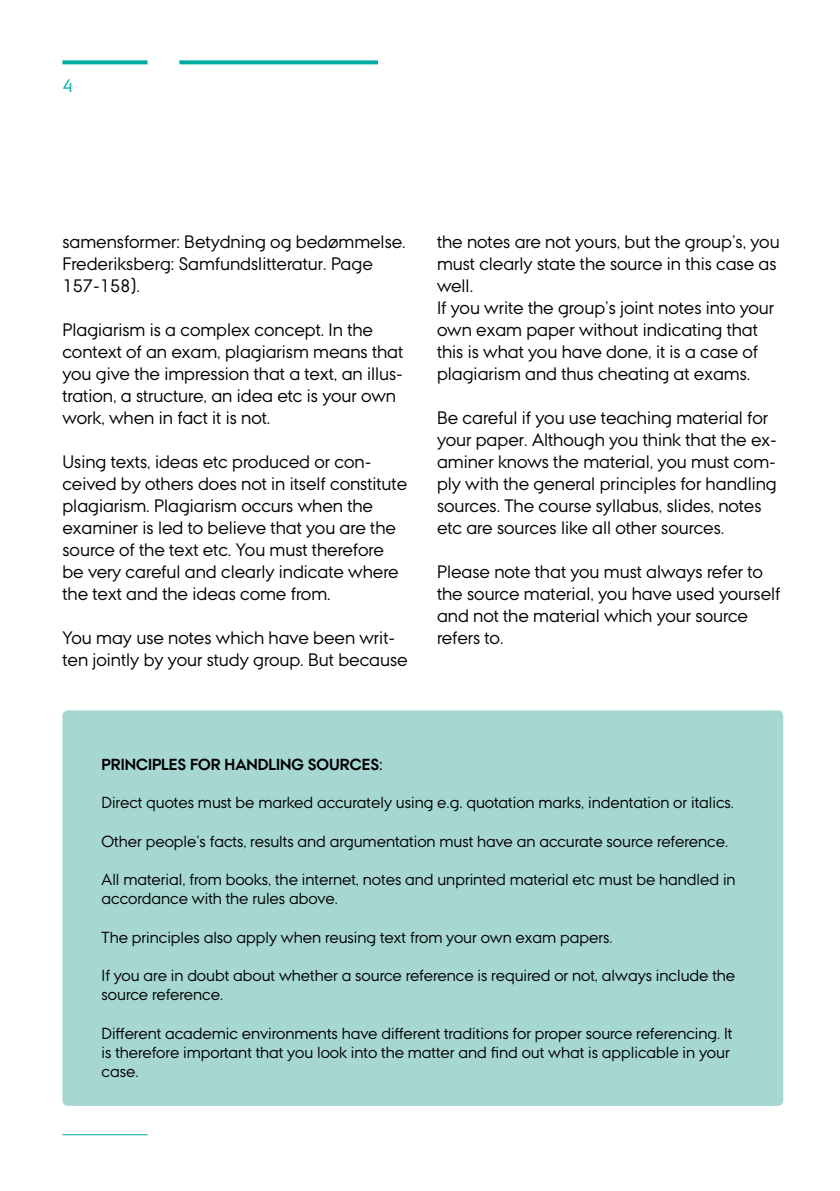
<style>
.page{position:relative;width:840px;height:1191px;background:#fff}
.page>*{position:absolute;margin:0;border:0;box-sizing:border-box;transform-origin:0 0}
.t1{font:18px/22px "AU Passata";color:#000}
.t2{font:18px "AU Passata";color:#00aba4}
.t3{font:16px/19.2px "AU Passata";color:#000}
.t4{font:700 16px "AU Passata";color:#000}
</style>
<div class="page">
<svg style="left:62px;top:60px;width:85px;height:4px"></svg>
<hr style="left:62px;top:1134px;width:85px;height:1px;background:#00aba4">
<svg style="left:179px;top:60px;width:199px;height:4px"></svg>
<div style="left:62px;top:710px;width:720px;height:396px;background:#a6d7d2;border-radius:6px"></div>
<p class="t2" style="left:62px;top:75px;width:12px">4</p>
<p class="t1" style="left:62px;top:231px;width:344px">samensformer: Betydning og bedømmelse.<br>Frederiksberg: Samfundslitteratur. Page<br>157-158).</p>
<p class="t1" style="left:62px;top:319px;width:342px">Plagiarism is a complex concept. In the context of an exam, plagiarism means that you give the impression that a text, an illus&shy;tration, a structure, an idea etc is your own work, when in fact it is not.</p>
<p class="t1" style="left:62px;top:450px;width:346px">Using texts, ideas etc produced or con&shy;ceived by others does not in itself constitute plagiarism. Plagiarism occurs when the examiner is led to believe that you are the source of the text etc. You must therefore be very careful and clearly indicate where the text and the ideas come from.</p>
<p class="t1" style="left:62px;top:626px;width:346px">You may use notes which have been writ&shy;ten jointly by your study group. But because</p>
<p class="t1" style="left:437px;top:230px;width:344px">the notes are not yours, but the group’s, you must clearly state the source in this case as well.<br>If you write the group’s joint notes into your own exam paper without indicating that this is what you have done, it is a case of plagiarism and thus cheating at exams.</p>
<p class="t1" style="left:437px;top:406px;width:341px">Be careful if you use teaching material for your paper. Although you think that the ex&shy;aminer knows the material, you must com&shy;ply with the general principles for handling sources. The course syllabus, slides, notes etc are sources like all other sources.</p>
<p class="t1" style="left:437px;top:560px;width:345px">Please note that you must always refer to the source material, you have used yourself and not the material which your source refers to.</p>
<p class="t4" style="left:101px;top:755px;width:19px">PRINCIPL</p>
<p class="t4" style="left:169px;top:755px;width:32px">ES FOR</p>
<p class="t4" style="left:224px;top:755px;width:54px">HANDLING</p>
<p class="t4" style="left:308px;top:755px;width:21px">SOURC</p>
<p class="t4" style="left:361px;top:755px;width:22px">ES:</p>
<p class="t3" style="left:101px;top:793px;width:633px">Direct quotes must be marked accurately using e.g. quotation marks, indentation or italics.</p>
<p class="t3" style="left:101px;top:831px;width:627px">Other people’s facts, results and argumentation must have an accurate source reference.</p>
<p class="t3" style="left:101px;top:869px;width:635px">All material, from books, the internet, notes and unprinted material etc must be handled in accordance with the rules above.</p>
<p class="t3" style="left:101px;top:927px;width:512px">The principles also apply when reusing text from your own exam papers.</p>
<p class="t3" style="left:101px;top:965px;width:634px">If you are in doubt about whether a source reference is required or not, always include the source reference.</p>
<p class="t3" style="left:101px;top:1023px;width:632px">Different academic environments have different traditions for proper source referencing. It is therefore important that you look into the matter and find out what is applicable in your case.</p>
</div>
